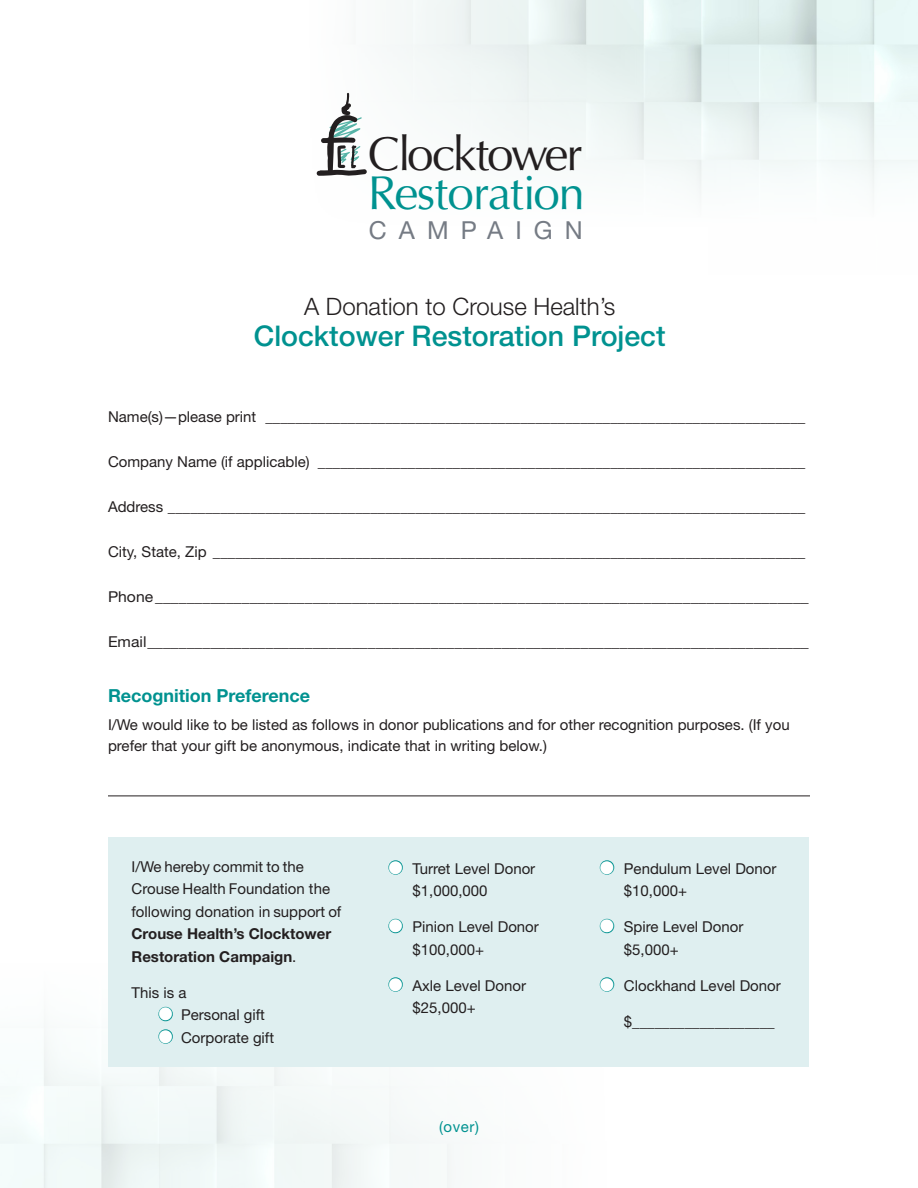
<style>
.page{position:relative;width:918px;height:1188px;background:#fff}
.page>*{position:absolute;margin:0;border:0;box-sizing:border-box;transform-origin:0 0}
.t1{font:47.7px/38.7px "Optima LT Std";letter-spacing:-.04em;color:#009290}
.Heading_1{font:500 28.5px "Helvetica Neue LT Std";color:#009290}
.t2{font:24.9px "Helvetica Neue LT Std";letter-spacing:.485em;color:#757b84}
.Heading_1-2{font:300 24px "Helvetica Neue LT Std";color:#231f20}
.t3{font:700 18px "Helvetica Neue LT Std";color:#009290}
.Body_Text{font:15px/22.5px "Helvetica Neue LT Std";color:#231f20}
.Heading_2{font:15px "Helvetica Neue LT Std";color:#231f20}
.Body_Text-2{font:15px "Helvetica Neue LT Std";color:#231f20;scale:1.05 1}
.t4{font:15px "Helvetica Neue LT Std";color:#009290}
.s1{color:#231f20}
.s2{font-weight:700}
.s3{color:#009290}
</style>
<div class="page">
<img style="left:0;top:914px;width:608px;height:274px">
<img style="left:316px;top:0;width:602px;height:196px">
<div style="left:109px;top:837px;width:700px;height:229px;background:#dfeff0"></div>
<hr style="left:108px;top:796px;width:702px;height:1px;background:#231f20">
<svg style="left:317px;top:93px;width:50px;height:83px"></svg>
<p class="t1" style="left:368px;top:135px;width:219px"><span class="s1">Clocktower<br></span>Restoration</p>
<p class="t2" style="left:369px;top:215px;width:215px">CAMPAIGN</p>
<p class="Heading_1-2" style="left:304px;top:292px;width:313px">A Donation to Crouse Health’s</p>
<p class="Heading_1" style="left:254px;top:319px;width:413px">Clocktower Restoration Project</p>
<p class="Heading_2" style="left:108px;top:407px;width:699px">Name(s)—please print ________________________________________________________________________</p>
<p class="Heading_2" style="left:108px;top:452px;width:699px">Company Name (if applicable) _________________________________________________________________</p>
<p class="Heading_2" style="left:108px;top:497px;width:699px">Address _____________________________________________________________________________________</p>
<p class="Body_Text" style="left:108px;top:540px;width:699px">City, State, Zip _______________________________________________________________________________</p>
<p class="Body_Text-2" style="left:108px;top:587px;width:669px">Phone___________________________________________________________________________________</p>
<p class="Body_Text-2" style="left:108px;top:632px;width:669px">Email____________________________________________________________________________________</p>
<p class="t3" style="left:108px;top:684px;width:204px">Recognition Preference</p>
<p class="Body_Text" style="left:108px;top:713px;width:683px;line-height:21px">I/We would like to be listed as follows in donor publications and for other recognition purposes. (If you prefer that your gift be anonymous, indicate that in writing below.)</p>
<p class="Body_Text" style="left:132px;top:855px;width:211px">I/We hereby commit to the<br>Crouse Health Foundation the following donation in support of<br><span class="s2">Crouse Health’s Clocktower<br>Restoration Campaign</span>.</p>
<p class="Body_Text" style="left:132px;top:981px;width:57px">This is a</p>
<p class="Body_Text" style="left:159px;top:1003px;width:108px"><span class="s3">●</span> Personal gift</p>
<p class="Body_Text" style="left:159px;top:1026px;width:117px"><span class="s3">●</span> Corporate gift</p>
<p class="Body_Text" style="left:388px;top:857px;width:148px"><span class="s3">●</span> Turret Level Donor</p>
<p class="Body_Text" style="left:412px;top:879px;width:77px">$1,000,000</p>
<p class="Body_Text" style="left:388px;top:915px;width:152px"><span class="s3">●</span> Pinion Level Donor</p>
<p class="Body_Text" style="left:412px;top:938px;width:73px">$100,000+</p>
<p class="Body_Text" style="left:388px;top:974px;width:139px"><span class="s3">●</span> Axle Level Donor</p>
<p class="Body_Text" style="left:412px;top:996px;width:65px">$25,000+</p>
<p class="t4" style="left:439px;top:1117px;width:41px">(over)</p>
<p class="Body_Text" style="left:600px;top:857px;width:178px"><span class="s3">●</span> Pendulum Level Donor</p>
<p class="Body_Text" style="left:624px;top:879px;width:65px">$10,000+</p>
<p class="Body_Text" style="left:600px;top:915px;width:145px"><span class="s3">●</span> Spire Level Donor</p>
<p class="Body_Text" style="left:624px;top:938px;width:56px">$5,000+</p>
<p class="Body_Text" style="left:600px;top:974px;width:182px"><span class="s3">●</span> Clockhand Level Donor</p>
<p class="Body_Text" style="left:624px;top:1010px;width:152px">$___________________</p>
</div>
